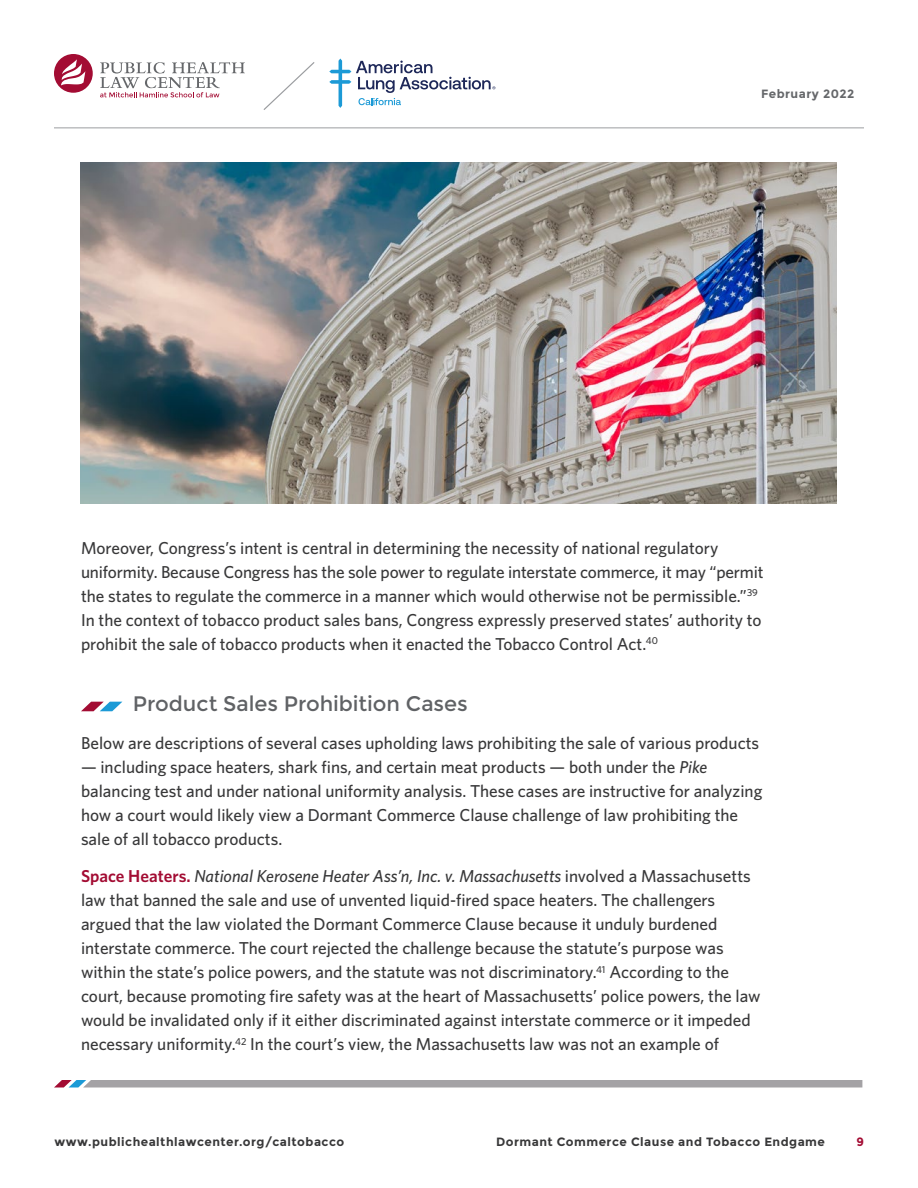
<style>
.page{position:relative;width:918px;height:1188px;background:#fff}
.page>*{position:absolute;margin:0;border:0;box-sizing:border-box;transform-origin:0 0}
.SH_level_1__intro{font:21px "Montserrat";letter-spacing:-.005em;color:#606265}
.body{font:500 17.25px/24px "Whitney";color:#383839}
.t1{font:700 12px "Montserrat";letter-spacing:.04em;color:#383839}
.t2{font:700 12px "Montserrat";letter-spacing:.04em;color:#65676a}
.t3{font:700 12px "Montserrat";color:#a30c33}
.s1{font-style:italic}
.s2{font-weight:600;color:#a30c33}
</style>
<div class="page">
<hr style="left:54px;top:128px;width:810px;height:1px;background:#9b9da0">
<svg style="left:54px;top:1080px;width:808px;height:8px"></svg>
<svg style="left:81px;top:702px;width:41px;height:9px"></svg>
<img style="left:80px;top:162px;width:756px;height:342px">
<svg style="left:263px;top:62px;width:52px;height:48px"></svg>
<svg style="left:54px;top:54px;width:39px;height:39px"></svg>
<svg style="left:100px;top:62px;width:145px;height:35px"></svg>
<svg style="left:329px;top:59px;width:166px;height:49px"></svg>
<p class="t2" style="left:761px;top:86px;width:95px">February 2022</p>
<p class="body" style="left:81px;top:535px;width:684px">Moreover, Congress’s intent is central in determining the necessity of national regulatory uniformity. Because Congress has the sole power to regulate interstate commerce, it may “permit the states to regulate the commerce in a manner which would otherwise not be permissible.”<sup>39<br></sup>In the context of tobacco product sales bans, Congress expressly preserved states’ authority to prohibit the sale of tobacco products when it enacted the Tobacco Control Act.<sup>40</sup></p>
<p class="SH_level_1__intro" style="left:133px;top:692px;width:336px">Product Sales Prohibition Cases</p>
<p class="body" style="left:81px;top:730px;width:680px">Below are descriptions of several cases upholding laws prohibiting the sale of various products</p>
<p class="body" style="left:81px;top:754px;width:683px">— including space heaters, shark fins, and certain meat products — both under the <span class="s1">Pike </span>balancing test and under national uniformity analysis. These cases are instructive for analyzing how a court would likely view a Dormant Commerce Clause challenge of law prohibiting the sale of all tobacco products.</p>
<p class="body" style="left:81px;top:864px;width:681px"><span class="s2">Space Heaters.</span> <span class="s1">National Kerosene Heater Ass’n, Inc. v. Massachusetts</span> involved a Massachusetts law that banned the sale and use of unvented liquid-fired space heaters. The challengers argued that the law violated the Dormant Commerce Clause because it unduly burdened interstate commerce. The court rejected the challenge because the statute’s purpose was within the state’s police powers, and the statute was not discriminatory.<sup>41</sup> According to the court, because promoting fire safety was at the heart of Massachusetts’ police powers, the law would be invalidated only if it either discriminated against interstate commerce or it impeded necessary uniformity.<sup>42</sup> In the court’s view, the Massachusetts law was not an example of</p>
<p class="t1" style="left:55px;top:1134px;width:291px">www.publichealthlawcenter.org/caltobacco</p>
<p class="t1" style="left:496px;top:1134px;width:330px">Dormant Commerce Clause and Tobacco Endgame</p>
<p class="t3" style="left:856px;top:1134px;width:9px">9</p>
</div>
